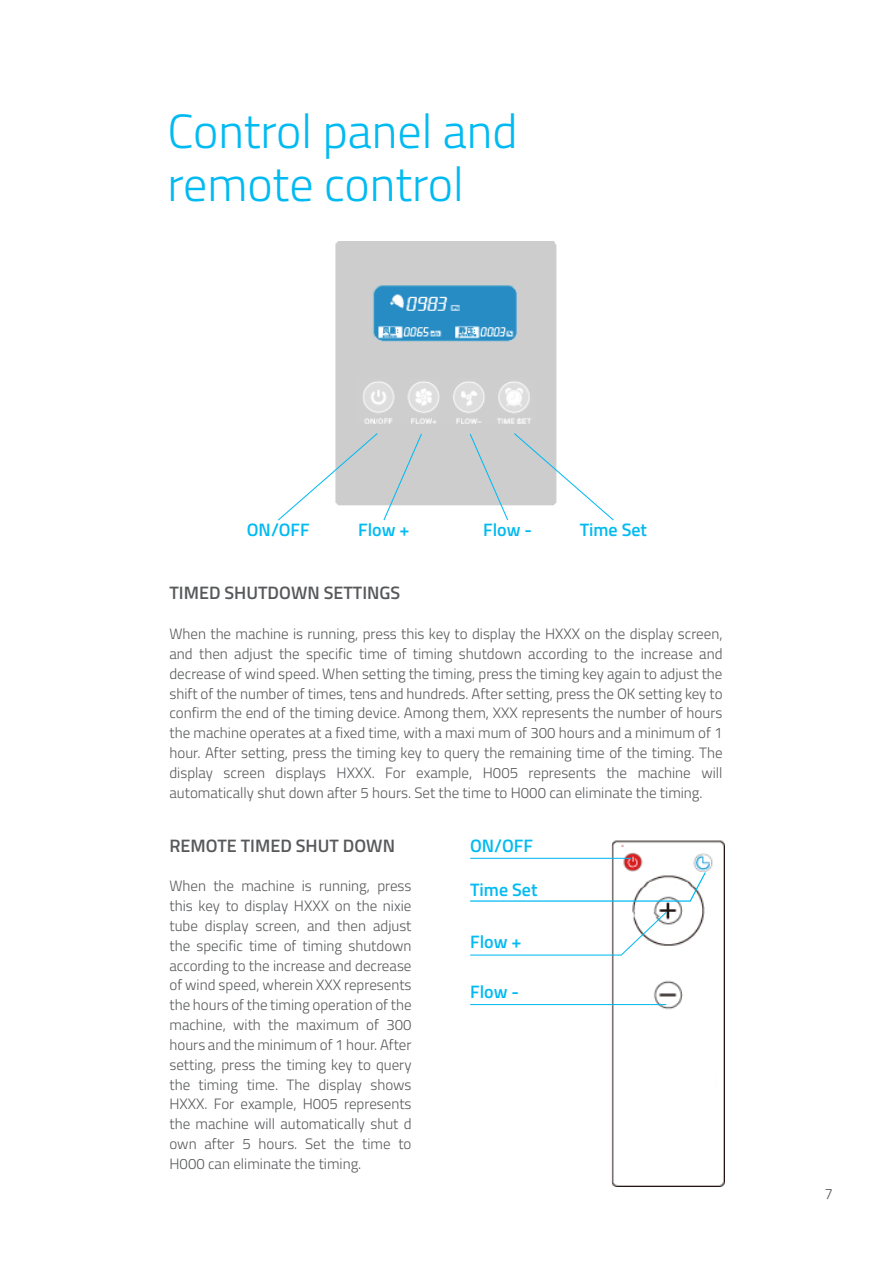
<style>
.page{position:relative;width:893px;height:1263px;background:#fff}
.page>*{position:absolute;margin:0;border:0;box-sizing:border-box;transform-origin:0 0}
.t1{font:300 48px/52.8px "Titillium Web";color:#00baf1}
.t2{font:600 18px "Titillium Web";color:#00baf1}
.t3{font:600 18px "Titillium Web";color:#57585a}
.t4{font:300 15px/19.8px "Titillium Web";color:#57585a;text-align:justify}
</style>
<div class="page">
<img style="left:335px;top:242px;width:222px;height:264px">
<svg style="left:278px;top:432px;width:145px;height:89px"></svg>
<svg style="left:469px;top:432px;width:145px;height:89px"></svg>
<img style="left:603px;top:840px;width:121px;height:347px">
<hr style="left:470px;top:858px;width:161px;height:1px;background:#00baf1">
<svg style="left:470px;top:911px;width:198px;height:45px"></svg>
<hr style="left:470px;top:1004px;width:196px;height:1px;background:#00baf1">
<svg style="left:470px;top:871px;width:237px;height:31px"></svg>
<h1 class="t1" style="left:168px;top:102px;width:352px">Control panel and remote control</h1>
<p class="t2" style="left:247px;top:516px;width:64px">ON/OFF</p>
<p class="t2" style="left:358px;top:516px;width:53px">Flow +</p>
<p class="t2" style="left:483px;top:516px;width:50px">Flow -</p>
<p class="t2" style="left:580px;top:516px;width:69px">Time Set</p>
<p class="t3" style="left:169px;top:580px;width:232px">TIMED SHUTDOWN SETTINGS</p>
<p class="t4" style="left:169px;top:623px;width:555px">When the machine is running, press this key to display the HXXX on the display screen, and then adjust the specific time of timing shutdown according to the increase and decrease of wind speed. When setting the timing, press the timing key again to adjust the shift of the number of times, tens and hundreds. After setting, press the OK setting key to confirm the end of the timing device. Among them, XXX represents the number of hours the machine operates at a fixed time, with a maxi mum of 300 hours and a minimum of 1 hour. After setting, press the timing key to query the remaining time of the timing. The display screen displays HXXX. For example, H005 represents the machine will automatically shut down after 5 hours. Set the time to H000 can eliminate the timing.</p>
<p class="t2" style="left:470px;top:833px;width:64px">ON/OFF</p>
<p class="t3" style="left:169px;top:832px;width:227px">REMOTE TIMED SHUT DOWN</p>
<p class="t4" style="left:169px;top:875px;width:244px">When the machine is running, press this key to display HXXX on the nixie tube display screen, and then adjust the specific time of timing shutdown according to the increase and decrease of wind speed, wherein XXX represents the hours of the timing operation of the machine, with the maximum of 300 hours and the minimum of 1 hour. After setting, press the timing key to query the timing time. The display shows HXXX. For example, H005 represents the machine will automatically shut d own after 5 hours. Set the time to H000 can eliminate the timing.</p>
<p class="t2" style="left:470px;top:876px;width:69px">Time Set</p>
<p class="t2" style="left:470px;top:929px;width:53px">Flow +</p>
<p class="t2" style="left:470px;top:978px;width:50px">Flow -</p>
<p class="t4" style="left:824px;top:1183px;width:10px">7</p>
</div>
